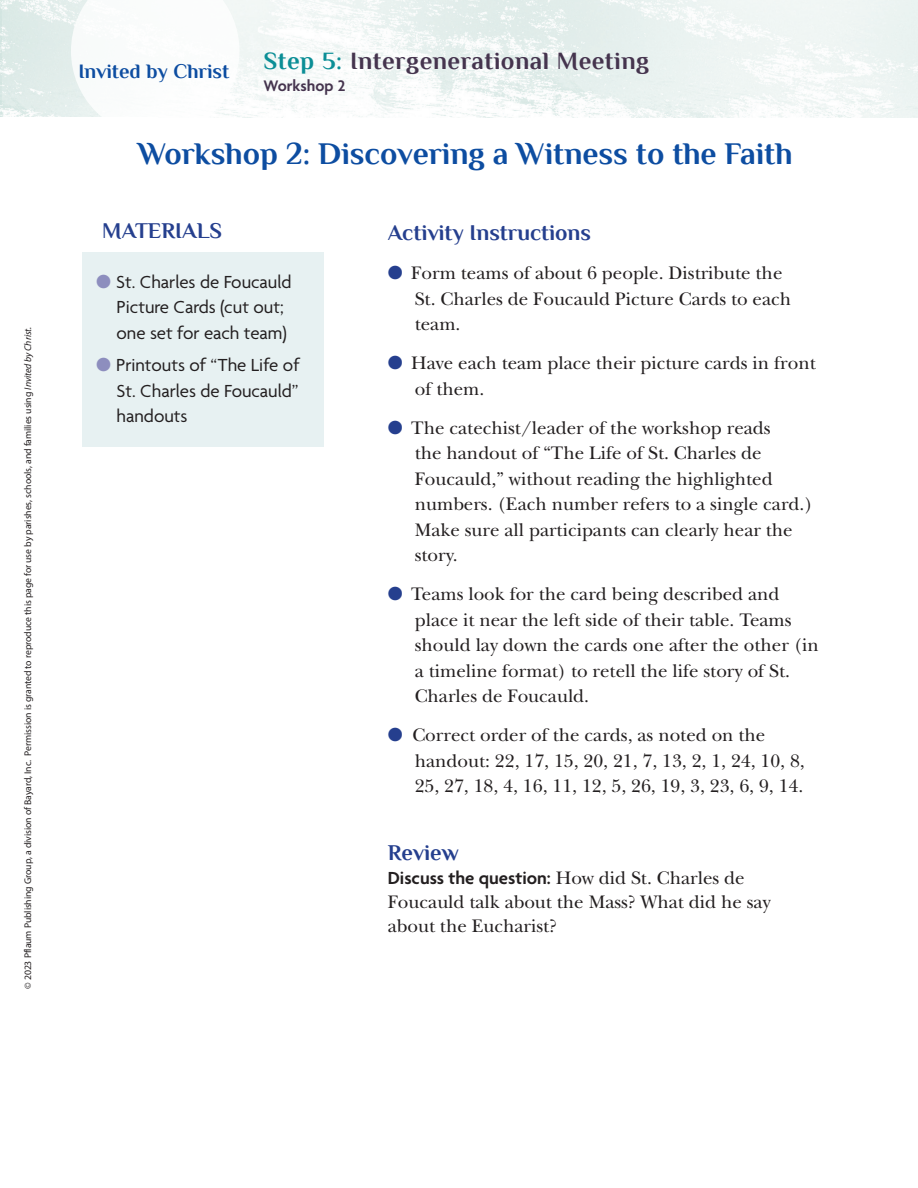
<style>
.page{position:relative;width:918px;height:1188px;background:#fff}
.page>*{position:absolute;margin:0;border:0;box-sizing:border-box;transform-origin:0 0}
.para{font:700 31.5px "Philosopher";color:#0d4da1}
.Sub_A{font:700 24.9px "Philosopher";letter-spacing:.02em;color:#45344e}
.para-2{font:700 22.5px "Philosopher";color:#253f8e}
.Sub_A-2{font:700 20.55px "Philosopher";color:#0d4da1}
.t1{font:18.9px/25.5px "New Baskerville Std";color:#231f20}
.t2{font:18.9px/25.5px "Agenda";color:#231f20}
.Sub_A-3{font:600 16.5px "Agenda";color:#45344e}
.t3{font:9.75px "Myriad Pro";letter-spacing:-.01em;color:#231f20}
.s1{font-style:italic}
.s2{color:#0b8e96}
.s3{color:#8d8ebe}
.s4{color:#253f8e}
.s5{font-family:"Agenda";font-weight:600}
</style>
<div class="page">
<div style="left:83px;top:253px;width:241px;height:194px;background:#e7f1f2"></div>
<svg style="left:0;top:0;width:918px;height:118px;fill:#eff5f3"></svg>
<svg style="left:71px;top:0;width:168px;height:118px"></svg>
<div style="left:0;top:117px;width:158px;height:108px;background:#fff"></div>
<p class="t3" style="left:22px;top:989px;width:664px;rotate:-90deg">© 2023 Pflaum Publishing Group, a division of Bayard, Inc. Permission is granted to reproduce this page for use by parishes, schools, and families using <span class="s1">Invited by Christ.</span></p>
<p class="Sub_A-2" style="left:78px;top:60px;width:153px">Invited by Christ</p>
<p class="Sub_A" style="left:263px;top:48px;width:387px"><span class="s2">Step 5:</span> Intergenerational Meeting</p>
<p class="Sub_A-3" style="left:263px;top:77px;width:84px">Workshop 2</p>
<p class="para" style="left:138px;top:137px;width:656px">Workshop 2: Discovering a Witness to the Faith</p>
<p class="para-2" style="left:102px;top:219px;width:121px">MATERIALS</p>
<p class="t2" style="left:116px;top:270px;width:177px;text-indent:-20px"><span class="s3">●</span> St. Charles de Foucauld<br>Picture Cards (cut out; one set for each team)</p>
<p class="t2" style="left:116px;top:354px;width:185px;text-align:justify;text-indent:-20px"><span class="s3">●</span> Printouts of “The Life of St. Charles de Foucauld” handouts</p>
<p class="para-2" style="left:388px;top:221px;width:205px">Activity Instructions</p>
<p class="t1" style="left:415px;top:261px;width:378px;text-indent:-27px"><span class="s4">●</span> Form teams of about 6 people. Distribute the<br>St. Charles de Foucauld Picture Cards to each team.</p>
<p class="t1" style="left:415px;top:351px;width:402px;text-indent:-27px"><span class="s4">●</span> Have each team place their picture cards in front of them.</p>
<p class="t1" style="left:415px;top:415px;width:400px;text-indent:-27px"><span class="s4">●</span> The catechist/leader of the workshop reads<br>the handout of “The Life of St. Charles de Foucauld,” without reading the highlighted numbers. (Each number refers to a single card.)<br>Make sure all participants can clearly hear the story.</p>
<p class="t1" style="left:415px;top:582px;width:406px;text-indent:-27px"><span class="s4">●</span> Teams look for the card being described and place it near the left side of their table. Teams should lay down the cards one after the other (in a timeline format) to retell the life story of St.<br>Charles de Foucauld.</p>
<p class="t1" style="left:415px;top:723px;width:392px;text-indent:-27px"><span class="s4">●</span> Correct order of the cards, as noted on the handout: 22, 17, 15, 20, 21, 7, 13, 2, 1, 24, 10, 8,<br>25, 27, 18, 4, 16, 11, 12, 5, 26, 19, 3, 23, 6, 9, 14.</p>
<p class="para-2" style="left:388px;top:840px;width:73px">Review</p>
<p class="t1" style="left:388px;top:866px;width:384px;line-height:24px"><span class="s5">Discuss the question:</span> How did St. Charles de<br>Foucauld talk about the Mass? What did he say about the Eucharist?</p>
</div>
